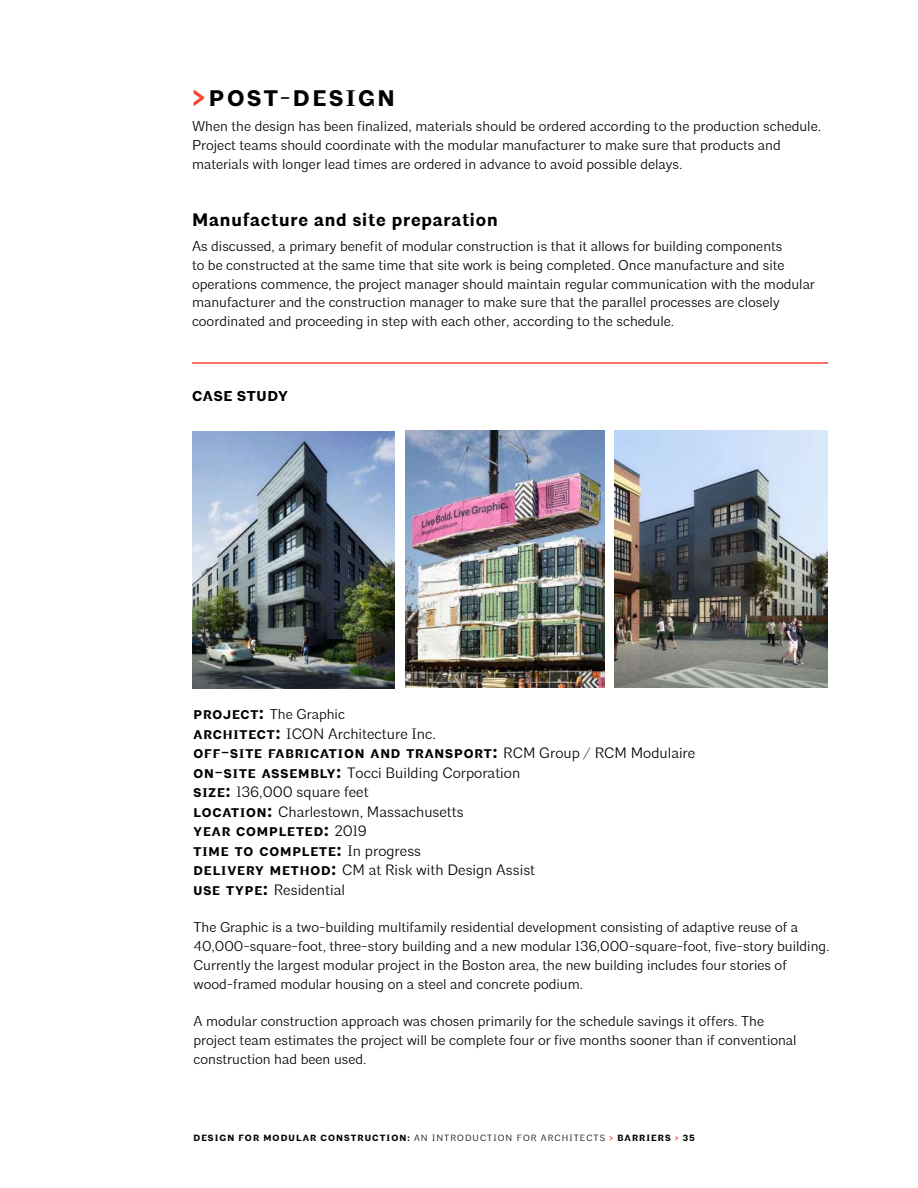
<style>
.page{position:relative;width:918px;height:1188px;background:#fff}
.page>*{position:absolute;margin:0;border:0;box-sizing:border-box;transform-origin:0 0}
.t1{font:700 22.5px "Architype";letter-spacing:.12em;color:#000}
.t2{font:700 18px "Architype";letter-spacing:.05em;color:#000}
.t3{font:300 15px/19.5px "Architype";color:#000}
.t4{font:300 14.25px/18.8px "Architype";color:#000}
.t5{font:700 14.25px "Architype";letter-spacing:.05em;color:#000}
.t6{font:700 12.6px/19.5px "Architype";letter-spacing:.07em;color:#000}
.t7{font:700 9px "Architype";letter-spacing:.12em;color:#000}
.s1{font-size:33px;color:#fa4132}
.s2{font-weight:700;font-size:12.6px}
.s3{font-weight:700;font-size:18px}
.s4{font-size:18px}
.s5{font-weight:300;font-size:15px}
.s6{font-weight:300}
.s7{color:#fa4132}
</style>
<div class="page">
<hr style="left:192px;top:362px;width:636px;height:2px;background:#fa4132">
<img style="left:405px;top:431px;width:199px;height:257px">
<img style="left:192px;top:431px;width:203px;height:257px">
<img style="left:615px;top:431px;width:212px;height:257px">
<h1 class="t1" style="left:192px;top:84px;width:205px"><span class="s1">&gt;</span>POST-DESIGN</h1>
<p class="t4" style="left:192px;top:117px;width:631px">When the design has been finalized, materials should be ordered according to the production schedule.<br>Project teams should coordinate with the modular manufacturer to make sure that products and materials with longer lead times are ordered in advance to avoid possible delays.</p>
<p class="t2" style="left:192px;top:209px;width:307px">Manufacture and site preparation</p>
<p class="t4" style="left:192px;top:237px;width:625px">As discussed, a primary benefit of modular construction is that it allows for building components<br>to be constructed at the same time that site work is being completed. Once manufacture and site operations commence, the project manager should maintain regular communication with the modular manufacturer and the construction manager to make sure that the parallel processes are closely coordinated and proceeding in step with each other, according to the schedule.</p>
<p class="t5" style="left:192px;top:388px;width:98px">CASE STUDY</p>
<p class="t4" style="left:194px;top:705px;width:153px"><span class="s2">PROJECT</span><span class="s3">:</span> The Graphic</p>
<p class="t3" style="left:194px;top:724px;width:244px"><span class="s2">ARCHITECT</span><span class="s3">:</span> ICON Architecture Inc.</p>
<p class="t6" style="left:194px;top:745px;width:503px">OFF<span class="s4">-</span>SITE FABRICATION AND TRANSPORT<span class="s4">:</span> <span class="s5">RCM Group / RCM Modulaire</span></p>
<p class="t3" style="left:194px;top:763px;width:328px"><span class="s2">ON</span><span class="s3">-</span><span class="s2">SITE ASSEMBLY</span><span class="s3">:</span> Tocci Building Corporation<br><span class="s2">SIZE</span><span class="s3">:</span> 136,000 square feet<br><span class="s2">LOCATION</span><span class="s3">:</span> Charlestown, Massachusetts</p>
<p class="t6" style="left:194px;top:823px;width:229px">YEAR COMPLETED<span class="s4">:</span> <span class="s5">2019<br></span>TIME TO COMPLETE<span class="s4">:</span> <span class="s5">In progress</span></p>
<p class="t3" style="left:194px;top:861px;width:343px"><span class="s2">DELIVERY METHOD</span><span class="s3">:</span> CM at Risk with Design Assist<br><span class="s2">USE TYPE</span><span class="s3">:</span> Residential</p>
<p class="t4" style="left:194px;top:918px;width:638px">The Graphic is a two-building multifamily residential development consisting of adaptive reuse of a 40,000-square-foot, three-story building and a new modular 136,000-square-foot, five-story building.<br>Currently the largest modular project in the Boston area, the new building includes four stories of wood-framed modular housing on a steel and concrete podium.</p>
<p class="t4" style="left:194px;top:1012px;width:605px">A modular construction approach was chosen primarily for the schedule savings it offers. The project team estimates the project will be complete four or five months sooner than if conventional construction had been used.</p>
<p class="t7" style="left:194px;top:1132px;width:503px">DESIGN FOR MODULAR CONSTRUCTION: <span class="s6">AN INTRODUCTION FOR ARCHITECTS</span> <span class="s7">&gt;</span> BARRIERS <span class="s7">&gt;</span> 35</p>
</div>
